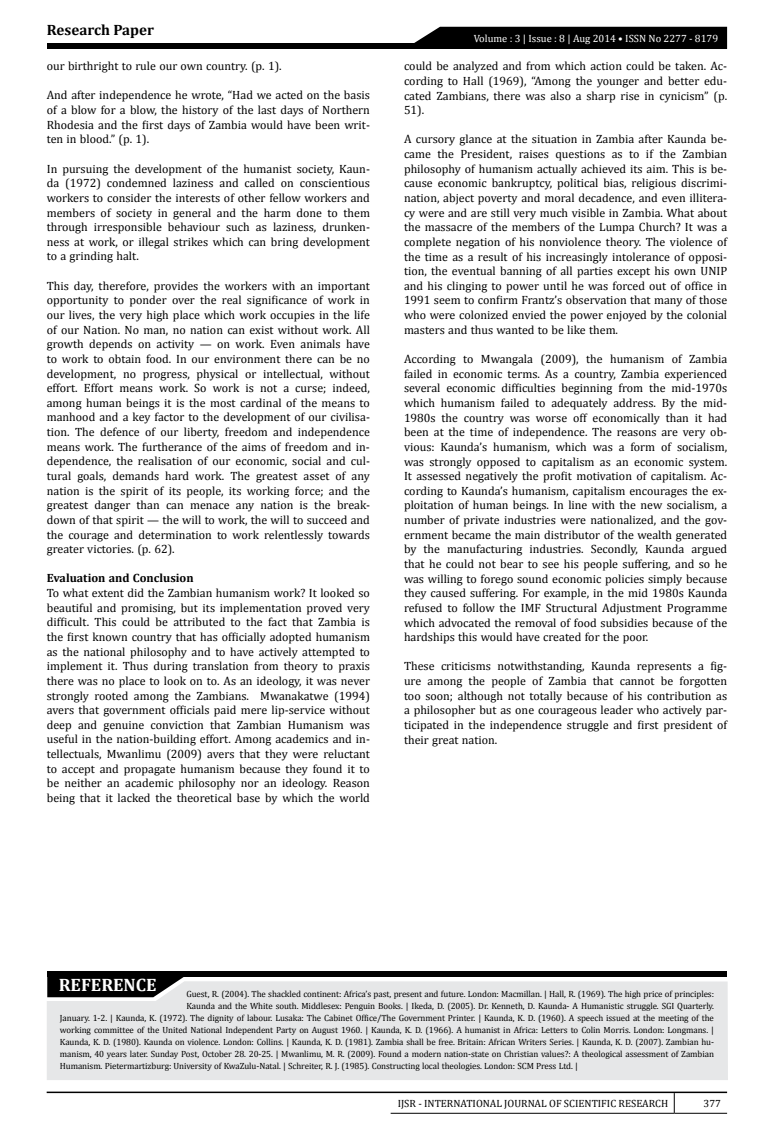
<style>
.page{position:relative;width:774px;height:1136px;background:#fff}
.page>*{position:absolute;margin:0;border:0;box-sizing:border-box;transform-origin:0 0}
.t1{font:700 18px "Cambria";color:#fff}
.t2{font:700 15px "Cambria";color:#000}
.t3{font:12px/14.7px "Cambria";color:#000;text-align:justify}
.t4{font:700 12px "Cambria";color:#000}
.t5{font:10.5px "Cambria";color:#000}
.t6{font:10.5px "Cambria";color:#fff}
.t7{font:9px "Cambria";letter-spacing:-.01em;color:#000}
</style>
<div class="page">
<hr style="left:47px;top:1091px;width:680px;height:1px;background:#000">
<svg style="left:674px;top:1092px;width:1px;height:20px"></svg>
<hr style="left:391px;top:1112px;width:283px;height:1px;background:#000">
<hr style="left:674px;top:1112px;width:53px;height:1px;background:#000">
<div style="left:47px;top:43px;width:680px;height:6px;background:#000"></div>
<div style="left:414px;top:27px;width:313px;height:16px;background:#000"></div>
<div style="left:47px;top:981px;width:681px;height:98px;background:#e6e7e8"></div>
<div style="left:47px;top:971px;width:680px;height:5px;background:#000"></div>
<svg style="left:47px;top:976px;width:139px;height:21px;background:#1c1d1d"></svg>
<p class="t2" style="left:47px;top:20px;width:109px">Research Paper</p>
<p class="t3" style="left:47px;top:59px;width:236px">our birthright to rule our own country. (p. 1).</p>
<p class="t3" style="left:47px;top:88px;width:325px">And after independence he wrote, “Had we acted on the basis of a blow for a blow, the history of the last days of Northern Rhodesia and the first days of Zambia would have been writ&shy;ten in blood.” (p. 1).</p>
<p class="t3" style="left:47px;top:161px;width:325px">In pursuing the development of the humanist society, Kaun&shy;da (1972) condemned laziness and called on conscientious workers to consider the interests of other fellow workers and members of society in general and the harm done to them through irresponsible behaviour such as laziness, drunken&shy;ness at work, or illegal strikes which can bring development to a grinding halt.</p>
<p class="t3" style="left:47px;top:278px;width:325px">This day, therefore, provides the workers with an important opportunity to ponder over the real significance of work in our lives, the very high place which work occupies in the life of our Nation. No man, no nation can exist without work. All growth depends on activity — on work. Even animals have to work to obtain food. In our environment there can be no development, no progress, physical or intellectual, without effort. Effort means work. So work is not a curse; indeed, among human beings it is the most cardinal of the means to manhood and a key factor to the development of our civilisa&shy;tion. The defence of our liberty, freedom and independence means work. The furtherance of the aims of freedom and in&shy;dependence, the realisation of our economic, social and cul&shy;tural goals, demands hard work. The greatest asset of any nation is the spirit of its people, its working force; and the greatest danger than can menace any nation is the break&shy;down of that spirit — the will to work, the will to succeed and the courage and determination to work relentlessly towards greater victories. (p. 62).</p>
<p class="t4" style="left:47px;top:570px;width:148px">Evaluation and Conclusion</p>
<p class="t3" style="left:47px;top:585px;width:325px">To what extent did the Zambian humanism work? It looked so beautiful and promising, but its implementation proved very difficult. This could be attributed to the fact that Zambia is the first known country that has officially adopted humanism as the national philosophy and to have actively attempted to implement it. Thus during translation from theory to praxis there was no place to look on to. As an ideology, it was never strongly rooted among the Zambians. Mwanakatwe (1994) avers that government officials paid mere lip-service without deep and genuine conviction that Zambian Humanism was useful in the nation-building effort. Among academics and in&shy;tellectuals, Mwanlimu (2009) avers that they were reluctant to accept and propagate humanism because they found it to be neither an academic philosophy nor an ideology. Reason being that it lacked the theoretical base by which the world</p>
<p class="t6" style="left:474px;top:32px;width:246px">Volume : 3 | Issue : 8 | Aug 2014 • ISSN No 2277 - 8179</p>
<p class="t3" style="left:404px;top:59px;width:325px">could be analyzed and from which action could be taken. Ac&shy;cording to Hall (1969), “Among the younger and better edu&shy;cated Zambians, there was also a sharp rise in cynicism” (p.<br>51).</p>
<p class="t3" style="left:404px;top:132px;width:325px">A cursory glance at the situation in Zambia after Kaunda be&shy;came the President, raises questions as to if the Zambian philosophy of humanism actually achieved its aim. This is be&shy;cause economic bankruptcy, political bias, religious discrimi&shy;nation, abject poverty and moral decadence, and even illitera&shy;cy were and are still very much visible in Zambia. What about the massacre of the members of the Lumpa Church? It was a complete negation of his nonviolence theory. The violence of the time as a result of his increasingly intolerance of opposi&shy;tion, the eventual banning of all parties except his own UNIP and his clinging to power until he was forced out of office in 1991 seem to confirm Frantz’s observation that many of those who were colonized envied the power enjoyed by the colonial masters and thus wanted to be like them.</p>
<p class="t3" style="left:404px;top:351px;width:325px">According to Mwangala (2009), the humanism of Zambia failed in economic terms. As a country, Zambia experienced several economic difficulties beginning from the mid-1970s which humanism failed to adequately address. By the mid-1980s the country was worse off economically than it had been at the time of independence. The reasons are very ob&shy;vious: Kaunda’s humanism, which was a form of socialism, was strongly opposed to capitalism as an economic system.<br>It assessed negatively the profit motivation of capitalism. Ac&shy;cording to Kaunda’s humanism, capitalism encourages the ex&shy;ploitation of human beings. In line with the new socialism, a number of private industries were nationalized, and the gov&shy;ernment became the main distributor of the wealth generated by the manufacturing industries. Secondly, Kaunda argued that he could not bear to see his people suffering, and so he was willing to forego sound economic policies simply because they caused suffering. For example, in the mid 1980s Kaunda refused to follow the IMF Structural Adjustment Programme which advocated the removal of food subsidies because of the hardships this would have created for the poor.</p>
<p class="t3" style="left:404px;top:659px;width:325px">These criticisms notwithstanding, Kaunda represents a fig&shy;ure among the people of Zambia that cannot be forgotten too soon; although not totally because of his contribution as a philosopher but as one courageous leader who actively par&shy;ticipated in the independence struggle and first president of their great nation.</p>
<h1 class="t1" style="left:59px;top:971px;width:99px">REFERENCE</h1>
<p class="t7" style="left:186px;top:988px;width:529px">Guest, R. (2004). The shackled continent: Africa’s past, present and future. London: Macmillan. | Hall, R. (1969). The high price of principles:</p>
<p class="t7" style="left:186px;top:1000px;width:529px">Kaunda and the White south. Middlesex: Penguin Books. | Ikeda, D. (2005). Dr. Kenneth, D. Kaunda- A Humanistic struggle. SGI Quarterly.</p>
<p class="t7" style="left:60px;top:1012px;width:656px">January. 1-2. | Kaunda, K. (1972). The dignity of labour. Lusaka: The Cabinet Office/The Government Printer. | Kaunda, K. D. (1960). A speech issued at the meeting of the</p>
<p class="t7" style="left:60px;top:1024px;width:656px">working committee of the United National Independent Party on August 1960. | Kaunda, K. D. (1966). A humanist in Africa: Letters to Colin Morris. London: Longmans. |</p>
<p class="t7" style="left:60px;top:1036px;width:655px">Kaunda, K. D. (1980). Kaunda on violence. London: Collins. | Kaunda, K. D. (1981). Zambia shall be free. Britain: African Writers Series. | Kaunda, K. D. (2007). Zambian hu-</p>
<p class="t7" style="left:60px;top:1048px;width:656px">manism, 40 years later. Sunday Post, October 28. 20-25. | Mwanlimu, M. R. (2009). Found a modern nation-state on Christian values?: A theological assessment of Zambian</p>
<p class="t7" style="left:60px;top:1060px;width:520px">Humanism. Pietermartizburg: University of KwaZulu-Natal. | Schreiter, R. J. (1985). Constructing local theologies. London: SCM Press Ltd. |</p>
<p class="t5" style="left:398px;top:1097px;width:272px">IJSR - INTERNATIONAL JOURNAL OF SCIENTIFIC RESEARCH</p>
<p class="t5" style="left:704px;top:1097px;width:19px">377</p>
</div>
